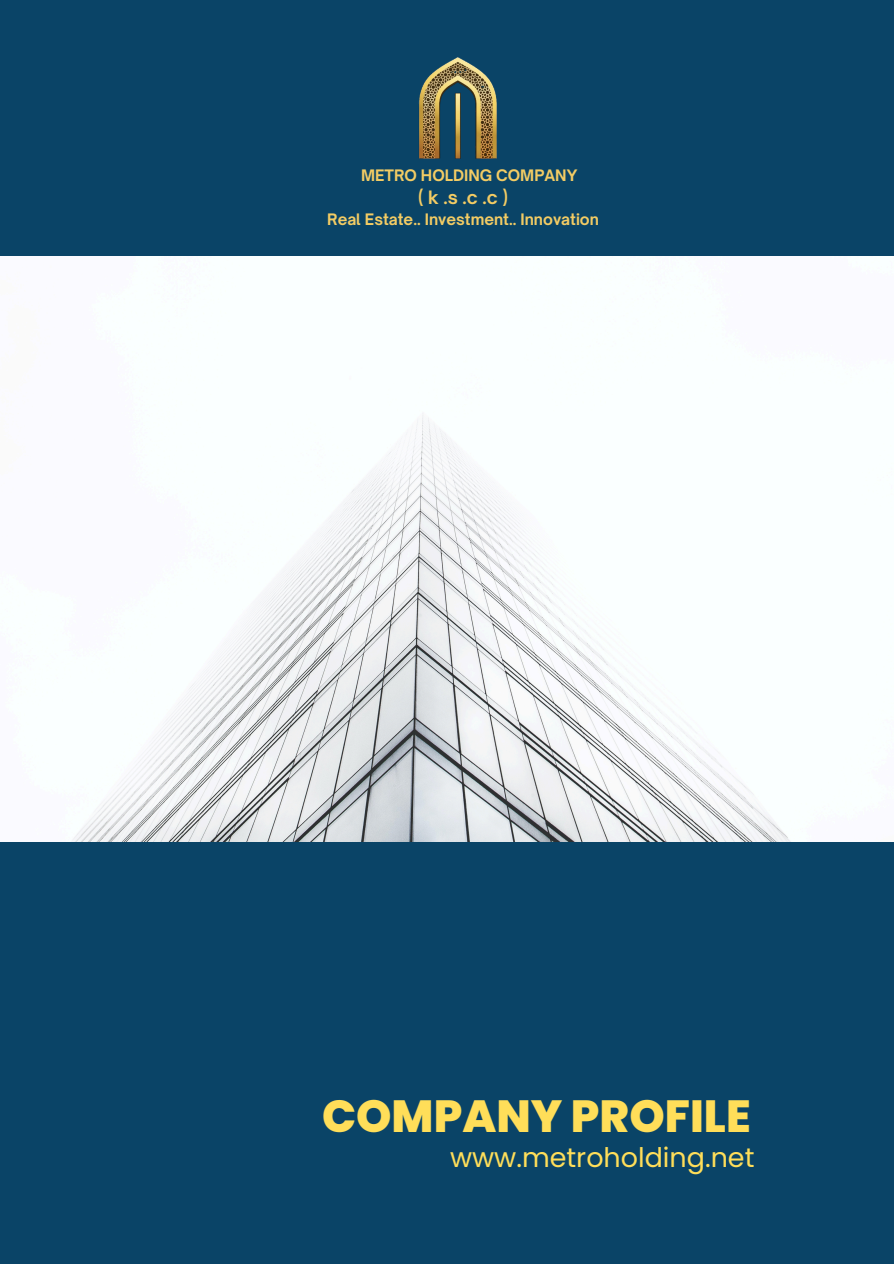
<style>
.page{position:relative;width:894px;height:1264px;background:#fff}
.page>*{position:absolute;margin:0;border:0;box-sizing:border-box;transform-origin:0 0}
.t1{font:800 45px "Poppins";color:#ffde59}
.t2{font:27px "Poppins";color:#ffde59}
.t3{font:700 17.7px "Open Sauce One";color:#f3cc64}
.t4{font:700 15.15px "Open Sauce One";color:#f3cc64}
</style>
<div class="page">
<div style="left:0;top:0;width:893px;height:1263px;background:#0a4467"></div>
<img style="left:419px;top:57px;width:78px;height:102px">
<img style="left:0;top:256px;width:893px;height:585px">
<p class="t4" style="left:361px;top:166px;width:218px">METRO HOLDING COMPANY</p>
<h1 class="t3" style="left:418px;top:186px;width:91px">(k.s.c.c)</h1>
<h2 class="t4" style="left:327px;top:210px;width:273px">Real Estate.. Investment.. Innovation</h2>
<p class="t1" style="left:322px;top:1084px;width:430px">COMPANY PROFILE</p>
<p class="t2" style="left:450px;top:1138px;width:306px">www.metroholding.net</p>
</div>
